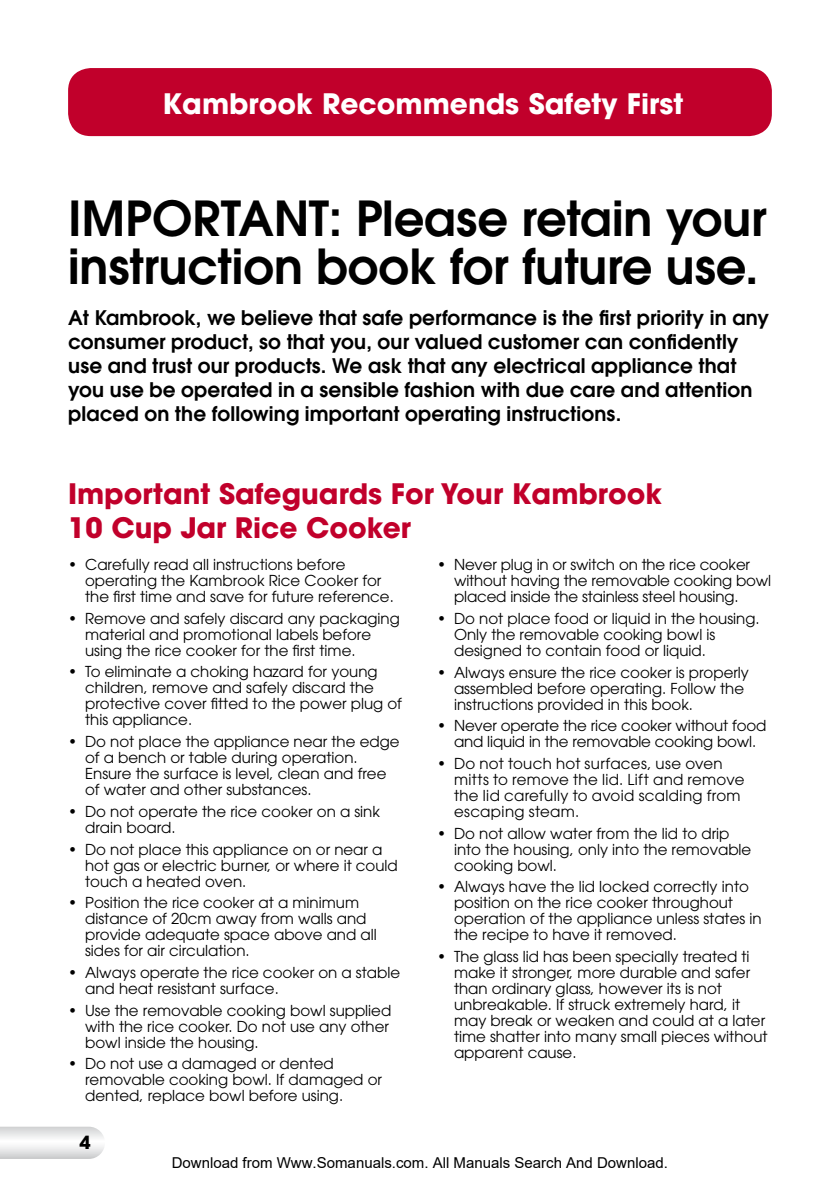
<style>
.page{position:relative;width:840px;height:1191px;background:#fff}
.page>*{position:absolute;margin:0;border:0;box-sizing:border-box;transform-origin:0 0}
.t1{font:600 48px/48px "Avant Garde";letter-spacing:-.005em;color:#000}
.t2{font:700 28px/33.6px "Avant Garde";color:#c1002b}
.t3{font:700 28px "Avant Garde";color:#fff}
.t4{font:600 20px/24px "Avant Garde";letter-spacing:.01em;color:#000}
.t5{font:700 18px "Avant Garde";color:#000}
.t6{font:15px/16px "Avant Garde";color:#000}
.t7{font:15px/16px "Avant Garde";letter-spacing:.02em;color:#000}
.t8{font:15px "Arial";color:#000}
</style>
<div class="page">
<svg style="left:0;top:1126px;width:104px;height:32px"></svg>
<div style="left:68px;top:68px;width:703px;height:68px;background:#c1002b;border-radius:23px"></div>
<h2 class="t3" style="left:162px;top:85px;width:522px">Kambrook Recommends Safety First</h2>
<h1 class="t1" style="left:68px;top:193px;width:699px">IMPORTANT: Please retain your instruction book for future use.</h1>
<p class="t4" style="left:68px;top:305px;width:702px">At Kambrook, we believe that safe performance is the first priority in any consumer product, so that you, our valued customer can confidently use and trust our products. We ask that any electrical appliance that you use be operated in a sensible fashion with due care and attention placed on the following important operating instructions.</p>
<h2 class="t2" style="left:68px;top:477px;width:595px">Important Safeguards For Your Kambrook<br>10 Cup Jar Rice Cooker</h2>
<p class="t6" style="left:85px;top:556px;width:310px;text-indent:-17px">• Carefully read all instructions before operating the Kambrook Rice Cooker for the first time and save for future reference.</p>
<p class="t6" style="left:85px;top:610px;width:316px;text-indent:-17px">• Remove and safely discard any packaging material and promotional labels before using the rice cooker for the first time.</p>
<p class="t6" style="left:85px;top:664px;width:318px;text-indent:-17px">• To eliminate a choking hazard for young children, remove and safely discard the protective cover fitted to the power plug of this appliance.</p>
<p class="t6" style="left:85px;top:733px;width:316px;text-indent:-17px">• Do not place the appliance near the edge of a bench or table during operation.<br>Ensure the surface is level, clean and free of water and other substances.</p>
<p class="t6" style="left:85px;top:803px;width:296px;text-indent:-17px">• Do not operate the rice cooker on a sink drain board.</p>
<p class="t6" style="left:85px;top:841px;width:314px;text-indent:-17px">• Do not place this appliance on or near a hot gas or electric burner, or where it could touch a heated oven.</p>
<p class="t6" style="left:85px;top:894px;width:293px;text-indent:-17px">• Position the rice cooker at a minimum distance of 20cm away from walls and provide adequate space above and all sides for air circulation.</p>
<p class="t6" style="left:85px;top:964px;width:316px;text-indent:-17px">• Always operate the rice cooker on a stable and heat resistant surface.</p>
<p class="t6" style="left:85px;top:1002px;width:307px;text-indent:-17px">• Use the removable cooking bowl supplied with the rice cooker. Do not use any other bowl inside the housing.</p>
<p class="t6" style="left:85px;top:1055px;width:298px;text-indent:-17px">• Do not use a damaged or dented removable cooking bowl. If damaged or dented, replace bowl before using.</p>
<p class="t6" style="left:454px;top:556px;width:318px;text-indent:-17px">• Never plug in or switch on the rice cooker without having the removable cooking bowl placed inside the stainless steel housing.</p>
<p class="t6" style="left:454px;top:610px;width:307px;text-indent:-17px">• Do not place food or liquid in the housing.<br>Only the removable cooking bowl is designed to contain food or liquid.</p>
<p class="t6" style="left:454px;top:664px;width:296px;text-indent:-17px">• Always ensure the rice cooker is properly assembled before operating. Follow the instructions provided in this book.</p>
<p class="t6" style="left:437px;top:718px;width:331px;text-align:center">• Never operate the rice cooker without food and liquid in the removable cooking bowl.</p>
<p class="t7" style="left:454px;top:755px;width:292px;text-indent:-17px">• Do not touch hot surfaces, use oven mitts to remove the lid. Lift and remove the lid carefully to avoid scalding from escaping steam.</p>
<p class="t6" style="left:454px;top:825px;width:298px;text-indent:-17px">• Do not allow water from the lid to drip into the housing, only into the removable cooking bowl.</p>
<p class="t6" style="left:454px;top:879px;width:309px;text-indent:-17px">• Always have the lid locked correctly into position on the rice cooker throughout operation of the appliance unless states in the recipe to have it removed.</p>
<p class="t6" style="left:454px;top:948px;width:315px;text-indent:-17px">• The glass lid has been specially treated ti make it stronger, more durable and safer than ordinary glass, however its is not unbreakable. If struck extremely hard, it may break or weaken and could at a later time shatter into many small pieces without apparent cause.</p>
<p class="t5" style="left:79px;top:1131px;width:13px">4</p>
<p class="t8" style="left:172px;top:1154px;width:497px">Download from Www.Somanuals.com. All Manuals Search And Download.</p>
</div>
